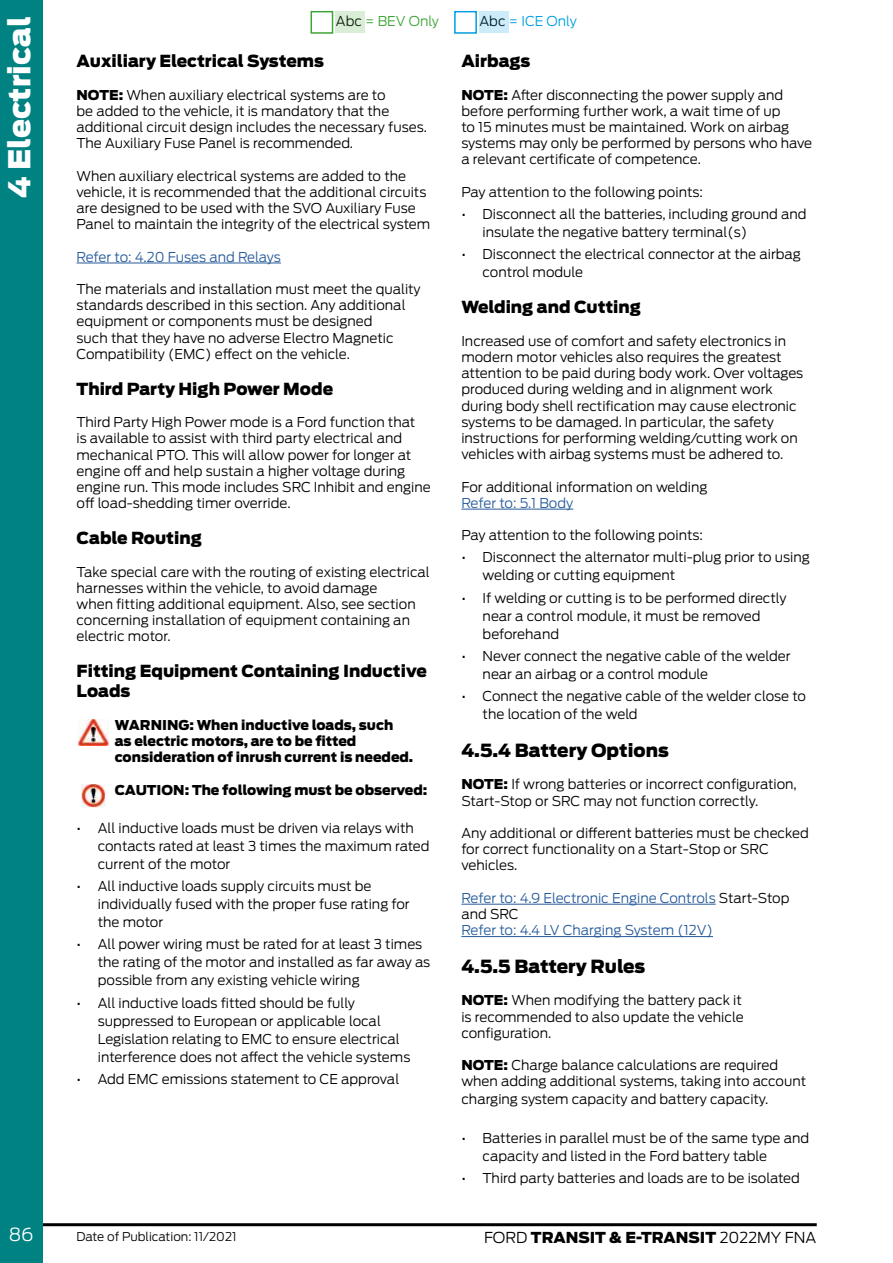
<style>
.page{position:relative;width:893px;height:1263px;background:#fff}
.page>*{position:absolute;margin:0;border:0;box-sizing:border-box;transform-origin:0 0}
.t1{font:900 30px "Ford Antenna";color:#fff}
.t2{font:900 18px "Ford Antenna";color:#000}
.t3{font:300 18px "Ford Antenna";color:#fff}
.t4{font:900 16.5px/19.8px "Ford Antenna";color:#000}
.t5{font:900 15px "Ford Antenna";color:#000}
.t6{font:300 13.5px/16.2px "Ford Antenna";color:#000}
.t7{font:900 13.5px/16.2px "Ford Antenna";color:#000}
.t8{font:300 13.5px/16.2px "Ford Antenna";color:#275b9b}
.t9{font:300 13.5px "Ford Antenna";color:#3fa535}
.t10{font:300 13.5px "Ford Antenna";color:#009fe3}
.t11{font:300 12px "Ford Antenna";color:#000}
.s1{color:#000}
.s2{font-weight:900}
.s3{font-weight:300}
</style>
<div class="page">
<div style="left:310px;top:11px;width:23px;height:23px;border:2px solid #3fa535"></div>
<div style="left:335px;top:12px;width:29px;height:21px;background:#d9edd7"></div>
<div style="left:454px;top:11px;width:23px;height:23px;border:2px solid #009fe3"></div>
<div style="left:479px;top:12px;width:29px;height:21px;background:#cdecf9"></div>
<hr style="left:31px;top:1223px;width:786px;height:3px;background:#000">
<div style="left:0;top:0;width:43px;height:1263px;background:#008182"></div>
<hr style="left:77px;top:263px;width:204px;height:1px;background:#275b9b">
<img style="left:78px;top:720px;width:31px;height:25px">
<img style="left:81px;top:784px;width:25px;height:23px">
<hr style="left:461px;top:509px;width:112px;height:1px;background:#275b9b">
<hr style="left:461px;top:904px;width:255px;height:1px;background:#275b9b">
<hr style="left:461px;top:936px;width:252px;height:1px;background:#275b9b">
<h1 class="t1" style="left:-8px;top:198px;width:183px;rotate:-90deg">4 Electrical</h1>
<h2 class="t3" style="left:9px;top:1219px;width:26px">86</h2>
<p class="t9" style="left:336px;top:10px;width:105px"><span class="s1">Abc</span> = BEV Only</p>
<p class="t10" style="left:480px;top:10px;width:99px"><span class="s1">Abc</span> = ICE Only</p>
<p class="t4" style="left:77px;top:50px;width:249px">Auxiliary Electrical Systems</p>
<p class="t6" style="left:77px;top:85px;width:352px"><span class="s2">NOTE:</span> When auxiliary electrical systems are to<br>be added to the vehicle, it is mandatory that the additional circuit design includes the necessary fuses.<br>The Auxiliary Fuse Panel is recommended.</p>
<p class="t6" style="left:77px;top:166px;width:355px">When auxiliary electrical systems are added to the vehicle, it is recommended that the additional circuits are designed to be used with the SVO Auxiliary Fuse Panel to maintain the integrity of the electrical system</p>
<p class="t8" style="left:77px;top:247px;width:206px">Refer to: 4.20 Fuses and Relays</p>
<p class="t6" style="left:77px;top:279px;width:346px">The materials and installation must meet the quality standards described in this section. Any additional equipment or components must be designed<br>such that they have no adverse Electro Magnetic Compatibility (EMC) effect on the vehicle.</p>
<p class="t4" style="left:77px;top:377px;width:258px">Third Party High Power Mode</p>
<p class="t6" style="left:77px;top:413px;width:356px">Third Party High Power mode is a Ford function that<br>is available to assist with third party electrical and mechanical PTO. This will allow power for longer at engine off and help sustain a higher voltage during engine run. This mode includes SRC Inhibit and engine off load-shedding timer override.</p>
<p class="t4" style="left:77px;top:527px;width:127px">Cable Routing</p>
<p class="t6" style="left:77px;top:562px;width:355px">Take special care with the routing of existing electrical harnesses within the vehicle, to avoid damage<br>when fitting additional equipment. Also, see section concerning installation of equipment containing an electric motor.</p>
<p class="t4" style="left:77px;top:660px;width:352px">Fitting Equipment Containing Inductive<br>Loads</p>
<p class="t7" style="left:115px;top:715px;width:300px">WARNING: When inductive loads, such as electric motors, are to be fitted consideration of inrush current is needed.</p>
<p class="t7" style="left:115px;top:780px;width:314px">CAUTION: The following must be observed:</p>
<p class="t6" style="left:98px;top:817px;width:333px;line-height:18px;text-indent:-21px">• All inductive loads must be driven via relays with contacts rated at least 3 times the maximum rated current of the motor</p>
<p class="t6" style="left:98px;top:876px;width:313px;line-height:18px;text-indent:-21px">• All inductive loads supply circuits must be individually fused with the proper fuse rating for the motor</p>
<p class="t6" style="left:98px;top:934px;width:334px;line-height:18px;text-indent:-21px">• All power wiring must be rated for at least 3 times the rating of the motor and installed as far away as possible from any existing vehicle wiring</p>
<p class="t6" style="left:98px;top:992px;width:314px;line-height:18px;text-indent:-21px">• All inductive loads fitted should be fully suppressed to European or applicable local Legislation relating to EMC to ensure electrical interference does not affect the vehicle systems</p>
<p class="t6" style="left:77px;top:1069px;width:324px">• Add EMC emissions statement to CE approval</p>
<p class="t4" style="left:461px;top:50px;width:70px">Airbags</p>
<p class="t6" style="left:461px;top:85px;width:352px"><span class="s2">NOTE:</span> After disconnecting the power supply and before performing further work, a wait time of up<br>to 15 minutes must be maintained. Work on airbag systems may only be performed by persons who have a relevant certificate of competence.</p>
<p class="t6" style="left:461px;top:182px;width:243px">Pay attention to the following points:</p>
<p class="t6" style="left:483px;top:204px;width:325px;line-height:18px;text-indent:-21px">• Disconnect all the batteries, including ground and insulate the negative battery terminal(s)</p>
<p class="t6" style="left:483px;top:244px;width:320px;line-height:18px;text-indent:-21px">• Disconnect the electrical connector at the airbag control module</p>
<p class="t4" style="left:461px;top:296px;width:181px">Welding and Cutting</p>
<p class="t6" style="left:461px;top:331px;width:343px">Increased use of comfort and safety electronics in modern motor vehicles also requires the greatest attention to be paid during body work. Over voltages produced during welding and in alignment work during body shell rectification may cause electronic systems to be damaged. In particular, the safety instructions for performing welding/cutting work on vehicles with airbag systems must be adhered to.</p>
<p class="t6" style="left:461px;top:477px;width:248px">For additional information on welding</p>
<p class="t8" style="left:461px;top:493px;width:113px">Refer to: 5.1 Body</p>
<p class="t6" style="left:461px;top:525px;width:243px">Pay attention to the following points:</p>
<p class="t6" style="left:483px;top:547px;width:329px;line-height:18px;text-indent:-21px">• Disconnect the alternator multi-plug prior to using welding or cutting equipment</p>
<p class="t6" style="left:483px;top:587px;width:305px;line-height:18px;text-indent:-21px">• If welding or cutting is to be performed directly near a control module, it must be removed beforehand</p>
<p class="t6" style="left:483px;top:645px;width:309px;line-height:18px;text-indent:-21px">• Never connect the negative cable of the welder near an airbag or a control module</p>
<p class="t6" style="left:483px;top:686px;width:325px;line-height:18px;text-indent:-21px">• Connect the negative cable of the welder close to the location of the weld</p>
<h2 class="t2" style="left:461px;top:734px;width:209px">4.5.4 Battery Options</h2>
<p class="t6" style="left:461px;top:775px;width:337px"><span class="s2">NOTE:</span> If wrong batteries or incorrect configuration,<br>Start-Stop or SRC may not function correctly.</p>
<p class="t6" style="left:461px;top:823px;width:349px">Any additional or different batteries must be checked for correct functionality on a Start-Stop or SRC vehicles.</p>
<p class="t8" style="left:461px;top:888px;width:330px">Refer to: 4.9 Electronic Engine Controls <span class="s1">Start-Stop and SRC</span></p>
<p class="t8" style="left:461px;top:921px;width:253px">Refer to: 4.4 LV Charging System (12V)</p>
<h2 class="t2" style="left:461px;top:950px;width:185px">4.5.5 Battery Rules</h2>
<p class="t6" style="left:461px;top:991px;width:284px"><span class="s2">NOTE:</span> When modifying the battery pack it is recommended to also update the vehicle configuration.</p>
<p class="t6" style="left:461px;top:1056px;width:346px"><span class="s2">NOTE:</span> Charge balance calculations are required when adding additional systems, taking into account</p>
<p class="t6" style="left:461px;top:1090px;width:309px">charging system capacity and battery capacity.</p>
<p class="t6" style="left:483px;top:1127px;width:328px;line-height:18px;text-indent:-21px">• Batteries in parallel must be of the same type and capacity and listed in the Ford battery table</p>
<p class="t6" style="left:461px;top:1168px;width:340px">• Third party batteries and loads are to be isolated</p>
<p class="t11" style="left:77px;top:1226px;width:161px">Date of Publication: 11/2021</p>
<p class="t5" style="left:484px;top:1223px;width:334px"><span class="s3">FORD</span> TRANSIT &amp; E-TRANSIT <span class="s3">2022MY FNA</span></p>
</div>
